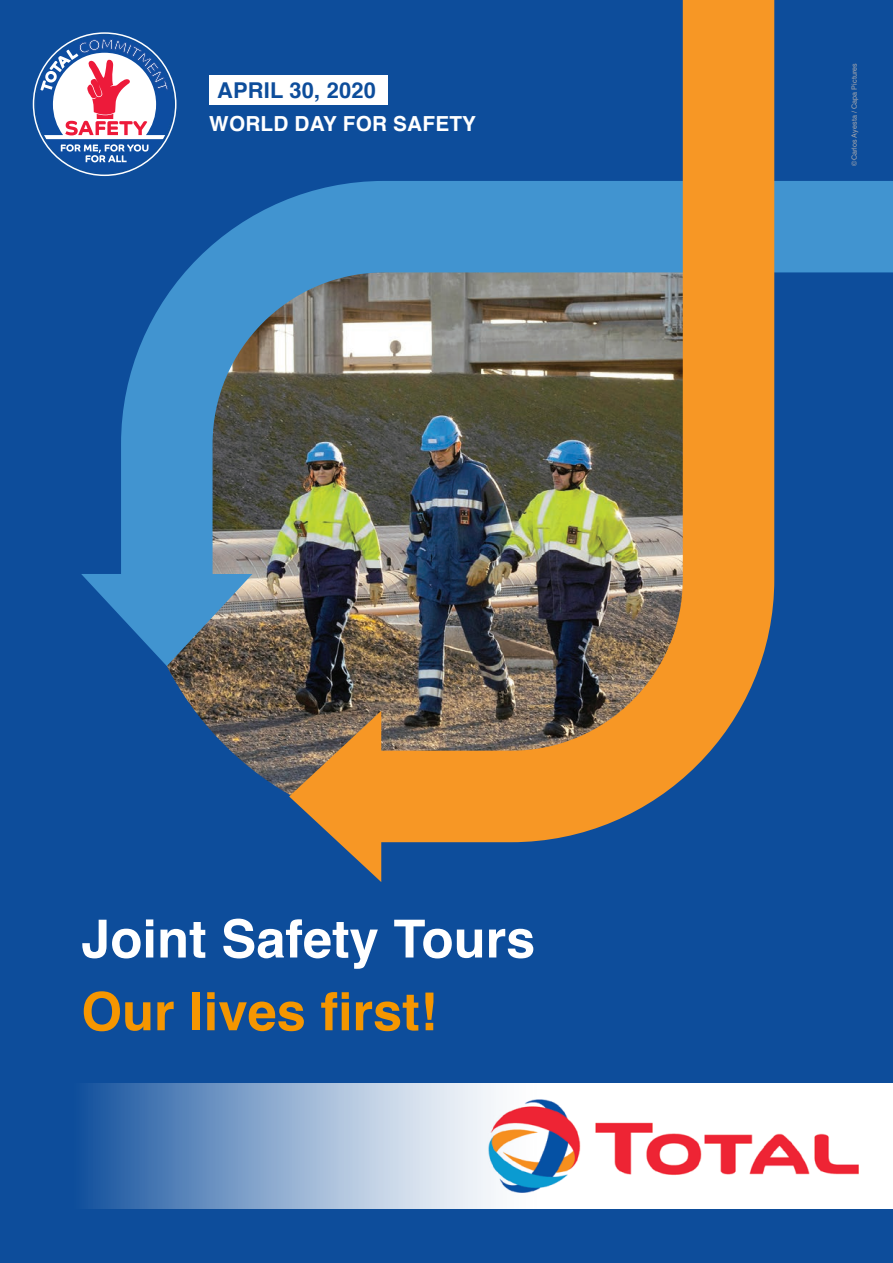
<style>
.page{position:relative;width:893px;height:1263px;background:#0d4d9b}
.page>*{position:absolute;margin:0;border:0;box-sizing:border-box;transform-origin:0 0}
.t1{font:700 52.5px "Helvetica";color:#fff}
.t2{font:700 52.5px "Helvetica";color:#f59600}
.t3{font:700 21.9px "Helvetica";letter-spacing:.01em;color:#0d4d9b}
.t4{font:700 20.7px "Helvetica";letter-spacing:.01em;color:#fff}
.t5{font:7.2px "Helvetica";letter-spacing:.01em;color:#a8a9ad}
</style>
<div class="page">
<img style="left:178px;top:686px;width:91px;height:96px">
<svg style="left:36px;top:36px;width:137px;height:134px"></svg>
<div style="left:209px;top:75px;width:178px;height:29px;background:#fff"></div>
<img style="left:88px;top:1083px;width:805px;height:126px">
<svg style="left:75px;top:135px;width:818px;height:551px"></svg>
<svg style="left:81px;top:574px;width:171px;height:92px"></svg>
<img style="left:269px;top:0;width:551px;height:882px">
<svg style="left:289px;top:711px;width:92px;height:171px"></svg>
<p class="t3" style="left:217px;top:72px;width:160px">APRIL 30, 2020</p>
<p class="t4" style="left:209px;top:107px;width:268px">WORLD DAY FOR SAFETY</p>
<p class="t1" style="left:81px;top:897px;width:456px">Joint Safety Tours</p>
<p class="t2" style="left:81px;top:969px;width:357px">Our lives first!</p>
<p class="t5" style="left:849px;top:166px;width:104px;rotate:-90deg">©Carlos Ayesta / Capa Pictures</p>
</div>
